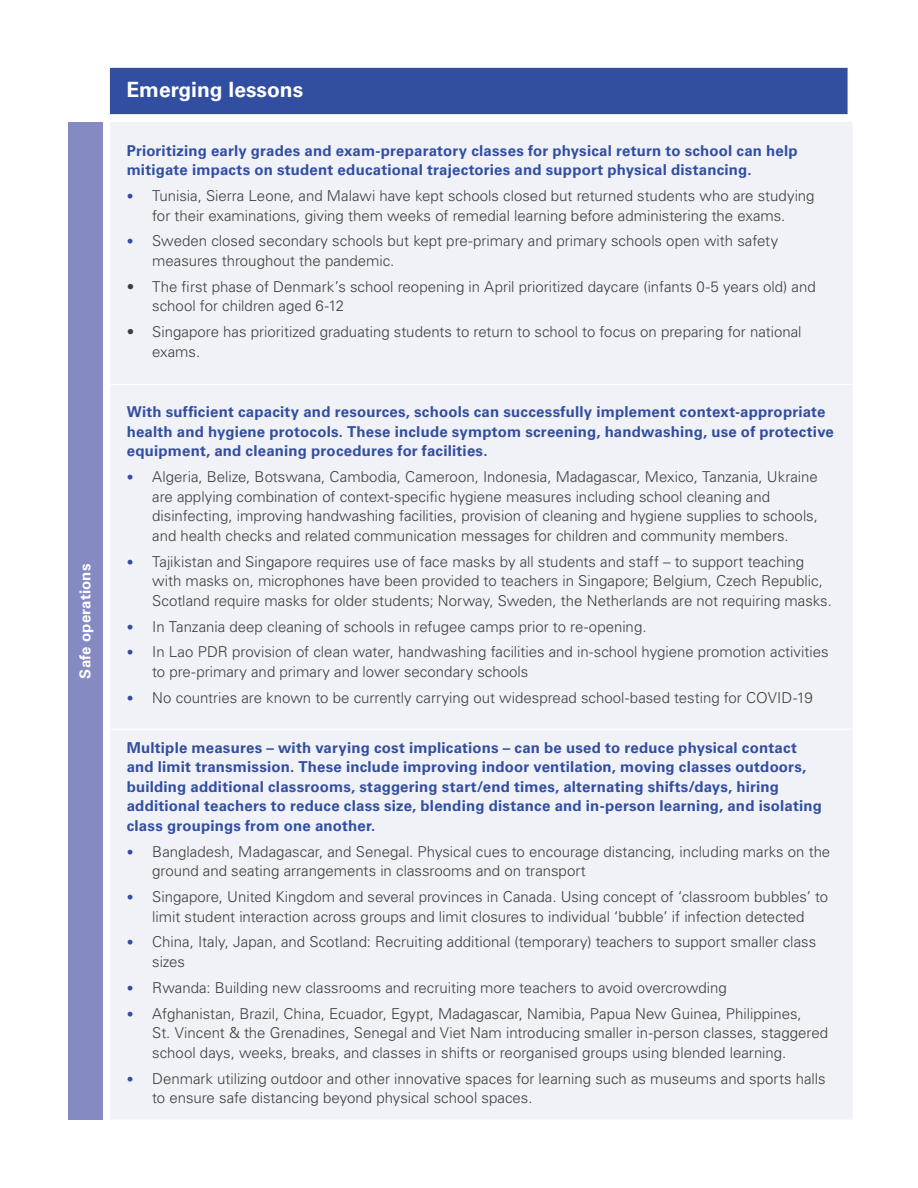
<style>
.page{position:relative;width:918px;height:1188px;background:#fff}
.page>*{position:absolute;margin:0;border:0;box-sizing:border-box;transform-origin:0 0}
.t1{font:700 21px "Univers LT Pro 65";color:#fff}
.List_Paragraph{font:300 15px/19.5px "Univers LT Pro 45";color:#3e3e3f}
.t2{font:700 15px/19.5px "Univers LT Pro 65";letter-spacing:.015em;color:#324ea1}
.t3{font:700 15px "Univers LT Pro 65";letter-spacing:.01em;color:#fff}
.s1{font-size:13.5px;color:#324ea1}
</style>
<div class="page">
<div style="left:110px;top:122px;width:742px;height:997px;background:#f1f2f8"></div>
<hr style="left:109px;top:384px;width:744px;height:1px;background:#fff">
<hr style="left:109px;top:729px;width:744px;height:1px;background:#fff">
<div style="left:68px;top:122px;width:34px;height:998px;background:#868ac3"></div>
<div style="left:109px;top:67px;width:739px;height:48px;background:#324ea1"></div>
<hr style="left:109px;top:67px;width:739px;height:1px;background:#fff">
<hr style="left:109px;top:68px;width:1px;height:46px;background:#fff">
<hr style="left:109px;top:114px;width:739px;height:1px;background:#fff">
<p class="t3" style="left:76px;top:679px;width:116px;rotate:-90deg">Safe operations</p>
<p class="t1" style="left:126px;top:78px;width:178px">Emerging lessons</p>
<p class="t2" style="left:127px;top:141px;width:672px">Prioritizing early grades and exam-preparatory classes for physical return to school can help mitigate impacts on student educational trajectories and support physical distancing.</p>
<p class="List_Paragraph" style="left:127px;top:186px;width:689px;text-align:center"><span class="s1">•</span> Tunisia, Sierra Leone, and Malawi have kept schools closed but returned students who are studying for their examinations, giving them weeks of remedial learning before administering the exams.</p>
<p class="List_Paragraph" style="left:152px;top:231px;width:627px;text-indent:-26px"><span class="s1">•</span> Sweden closed secondary schools but kept pre-primary and primary schools open with safety measures throughout the pandemic.</p>
<p class="List_Paragraph" style="left:152px;top:277px;width:665px;text-indent:-26px">• The first phase of Denmark’s school reopening in April prioritized daycare (infants 0-5 years old) and school for children aged 6-12</p>
<p class="List_Paragraph" style="left:152px;top:322px;width:651px;text-indent:-26px">• Singapore has prioritized graduating students to return to school to focus on preparing for national exams.</p>
<p class="t2" style="left:127px;top:402px;width:709px">With sufficient capacity and resources, schools can successfully implement context-appropriate health and hygiene protocols. These include symptom screening, handwashing, use of protective equipment, and cleaning procedures for facilities.</p>
<p class="List_Paragraph" style="left:152px;top:467px;width:667px;text-indent:-26px"><span class="s1">•</span> Algeria, Belize, Botswana, Cambodia, Cameroon, Indonesia, Madagascar, Mexico, Tanzania, Ukraine are applying combination of context-specific hygiene measures including school cleaning and disinfecting, improving handwashing facilities, provision of cleaning and hygiene supplies to schools, and health checks and related communication messages for children and community members.</p>
<p class="List_Paragraph" style="left:152px;top:552px;width:681px;text-indent:-26px"><span class="s1">•</span> Tajikistan and Singapore requires use of face masks by all students and staff – to support teaching with masks on, microphones have been provided to teachers in Singapore; Belgium, Czech Republic,<br>Scotland require masks for older students; Norway, Sweden, the Netherlands are not requiring masks.</p>
<p class="List_Paragraph" style="left:127px;top:616px;width:521px"><span class="s1">•</span> In Tanzania deep cleaning of schools in refugee camps prior to re-opening.</p>
<p class="List_Paragraph" style="left:152px;top:642px;width:678px;text-indent:-26px"><span class="s1">•</span> In Lao PDR provision of clean water, handwashing facilities and in-school hygiene promotion activities to pre-primary and primary and lower secondary schools</p>
<p class="List_Paragraph" style="left:127px;top:688px;width:688px"><span class="s1">•</span> No countries are known to be currently carrying out widespread school-based testing for COVID-19</p>
<p class="t2" style="left:127px;top:738px;width:697px">Multiple measures – with varying cost implications – can be used to reduce physical contact and limit transmission. These include improving indoor ventilation, moving classes outdoors, building additional classrooms, staggering start/end times, alternating shifts/days, hiring additional teachers to reduce class size, blending distance and in-person learning, and isolating class groupings from one another.</p>
<p class="List_Paragraph" style="left:152px;top:842px;width:680px;text-indent:-26px"><span class="s1">•</span> Bangladesh, Madagascar, and Senegal. Physical cues to encourage distancing, including marks on the ground and seating arrangements in classrooms and on transport</p>
<p class="List_Paragraph" style="left:127px;top:887px;width:703px;text-align:center"><span class="s1">•</span> Singapore, United Kingdom and several provinces in Canada. Using concept of ‘classroom bubbles’ to limit student interaction across groups and limit closures to individual ‘bubble’ if infection detected</p>
<p class="List_Paragraph" style="left:152px;top:932px;width:665px;text-indent:-26px"><span class="s1">•</span> China, Italy, Japan, and Scotland: Recruiting additional (temporary) teachers to support smaller class sizes</p>
<p class="List_Paragraph" style="left:127px;top:978px;width:602px"><span class="s1">•</span> Rwanda: Building new classrooms and recruiting more teachers to avoid overcrowding</p>
<p class="List_Paragraph" style="left:152px;top:1004px;width:677px;text-indent:-26px"><span class="s1">•</span> Afghanistan, Brazil, China, Ecuador, Egypt, Madagascar, Namibia, Papua New Guinea, Philippines,<br>St. Vincent &amp; the Grenadines, Senegal and Viet Nam introducing smaller in-person classes, staggered school days, weeks, breaks, and classes in shifts or reorganised groups using blended learning.</p>
<p class="List_Paragraph" style="left:152px;top:1069px;width:675px;text-indent:-26px"><span class="s1">•</span> Denmark utilizing outdoor and other innovative spaces for learning such as museums and sports halls to ensure safe distancing beyond physical school spaces.</p>
</div>
